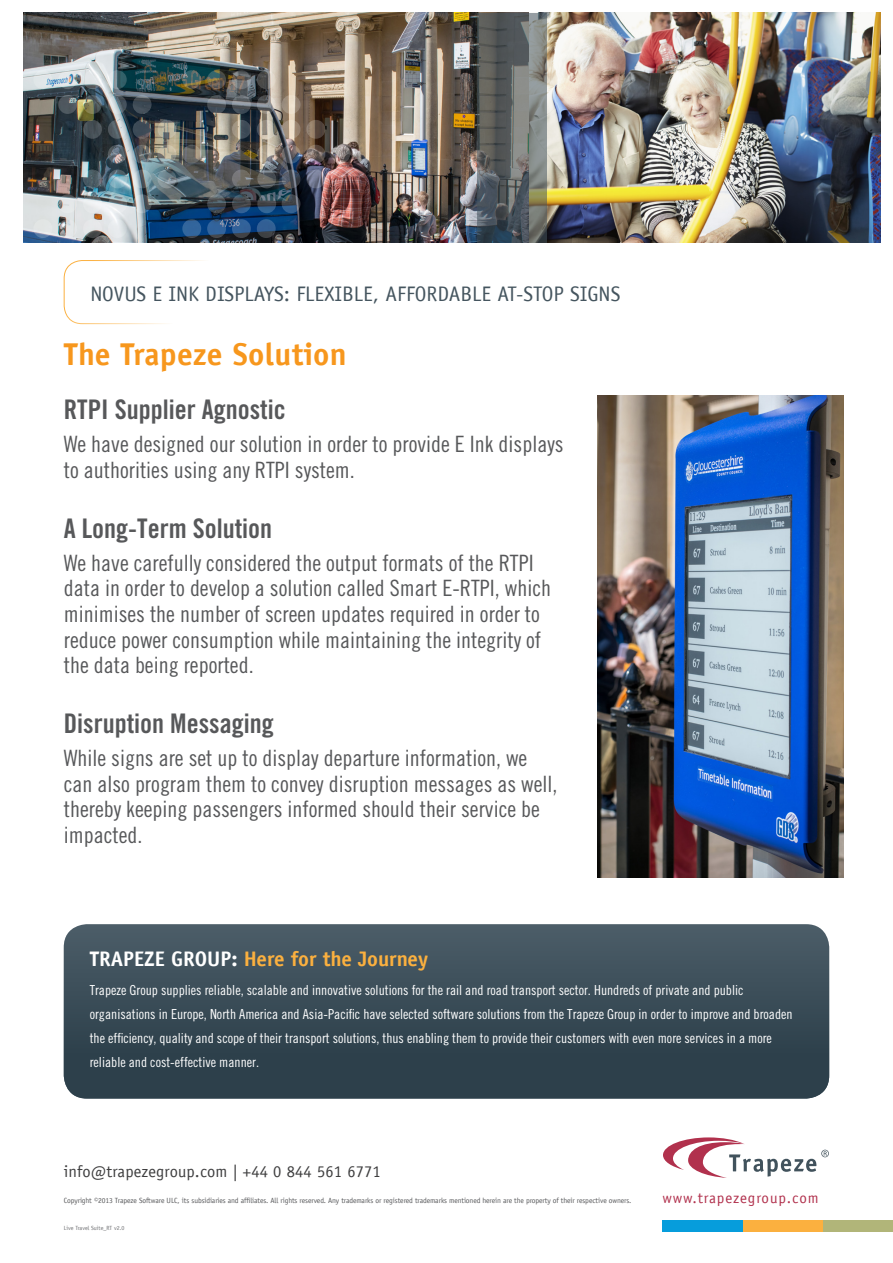
<style>
.page{position:relative;width:893px;height:1263px;background:#fff}
.page>*{position:absolute;margin:0;border:0;box-sizing:border-box;transform-origin:0 0}
.t1{font:700 31.5px "Officina Sans LT";letter-spacing:.01em;color:#f7971d}
.t2{font:27px "Trade Gothic Bold Cond Twenty";color:#57585a}
.t3{font:22.5px/25.5px "Trade Gothic Cond Eighteen";color:#57585a}
.t4{font:21px "Officina Sans LT";color:#45555f}
.t5{font:700 21px "Officina Sans LT";color:#fbb03f}
.t6{font:16.5px "Officina Sans LT";letter-spacing:.01em;color:#3e3e3f}
.t7{font:15px "Officina Sans LT";letter-spacing:.06em;color:#b1314d}
.t8{font:13.8px/24px "Trade Gothic Cond Eighteen";color:#fff}
.t9{font:7.5px "Officina Sans LT";letter-spacing:-.01em;color:#57585a}
.t10{font:6px "Officina Sans LT";color:#6f7073}
.s1{color:#fff}
</style>
<div class="page">
<div style="left:64px;top:260px;width:765px;height:64px;border:1px solid #fbb03f;border-radius:18px"></div>
<img style="left:24px;top:13px;width:856px;height:229px">
<svg style="left:477px;top:13px;width:69px;height:229px;background:#626767"></svg>
<svg style="left:663px;top:1137px;width:166px;height:41px"></svg>
<div style="left:662px;top:1220px;width:82px;height:11px;background:#069ddc"></div>
<div style="left:744px;top:1220px;width:81px;height:11px;background:#fbb03f"></div>
<div style="left:824px;top:1220px;width:69px;height:11px;background:#b1b579"></div>
<svg style="left:257px;top:219px;width:19px;height:19px"></svg>
<svg style="left:257px;top:194px;width:19px;height:19px"></svg>
<svg style="left:282px;top:194px;width:18px;height:19px"></svg>
<svg style="left:207px;top:194px;width:19px;height:19px"></svg>
<svg style="left:232px;top:194px;width:19px;height:19px"></svg>
<svg style="left:182px;top:219px;width:19px;height:19px"></svg>
<svg style="left:232px;top:170px;width:19px;height:18px"></svg>
<svg style="left:257px;top:170px;width:19px;height:18px"></svg>
<svg style="left:282px;top:170px;width:18px;height:18px"></svg>
<svg style="left:306px;top:170px;width:19px;height:18px"></svg>
<svg style="left:232px;top:70px;width:19px;height:19px"></svg>
<svg style="left:232px;top:219px;width:19px;height:19px"></svg>
<svg style="left:207px;top:219px;width:19px;height:19px"></svg>
<svg style="left:182px;top:70px;width:19px;height:19px"></svg>
<svg style="left:257px;top:145px;width:19px;height:19px"></svg>
<svg style="left:282px;top:145px;width:18px;height:19px"></svg>
<svg style="left:306px;top:145px;width:19px;height:19px"></svg>
<svg style="left:331px;top:145px;width:19px;height:19px"></svg>
<svg style="left:207px;top:95px;width:19px;height:19px"></svg>
<svg style="left:232px;top:95px;width:19px;height:19px"></svg>
<svg style="left:207px;top:70px;width:19px;height:19px"></svg>
<svg style="left:232px;top:120px;width:19px;height:19px"></svg>
<svg style="left:257px;top:120px;width:19px;height:19px"></svg>
<svg style="left:282px;top:120px;width:18px;height:19px"></svg>
<svg style="left:306px;top:120px;width:19px;height:19px"></svg>
<svg style="left:257px;top:95px;width:19px;height:19px"></svg>
<svg style="left:282px;top:95px;width:18px;height:19px"></svg>
<svg style="left:257px;top:70px;width:19px;height:19px"></svg>
<svg style="left:108px;top:219px;width:19px;height:19px"></svg>
<svg style="left:108px;top:194px;width:19px;height:19px"></svg>
<svg style="left:133px;top:194px;width:19px;height:19px"></svg>
<svg style="left:58px;top:194px;width:19px;height:19px"></svg>
<svg style="left:83px;top:194px;width:19px;height:19px"></svg>
<svg style="left:33px;top:219px;width:19px;height:19px"></svg>
<svg style="left:83px;top:170px;width:19px;height:18px"></svg>
<svg style="left:108px;top:170px;width:19px;height:18px"></svg>
<svg style="left:133px;top:170px;width:19px;height:18px"></svg>
<svg style="left:158px;top:170px;width:18px;height:18px"></svg>
<svg style="left:83px;top:70px;width:19px;height:19px"></svg>
<svg style="left:83px;top:219px;width:19px;height:19px"></svg>
<svg style="left:58px;top:219px;width:19px;height:19px"></svg>
<svg style="left:33px;top:70px;width:19px;height:19px"></svg>
<svg style="left:108px;top:145px;width:19px;height:19px"></svg>
<svg style="left:133px;top:145px;width:19px;height:19px"></svg>
<svg style="left:158px;top:145px;width:18px;height:19px"></svg>
<svg style="left:182px;top:145px;width:19px;height:19px"></svg>
<svg style="left:58px;top:95px;width:19px;height:19px"></svg>
<svg style="left:83px;top:95px;width:19px;height:19px"></svg>
<svg style="left:58px;top:70px;width:19px;height:19px"></svg>
<svg style="left:83px;top:120px;width:19px;height:19px"></svg>
<svg style="left:108px;top:120px;width:19px;height:19px"></svg>
<svg style="left:133px;top:120px;width:19px;height:19px"></svg>
<svg style="left:158px;top:120px;width:18px;height:19px"></svg>
<svg style="left:108px;top:95px;width:19px;height:19px"></svg>
<svg style="left:133px;top:95px;width:19px;height:19px"></svg>
<svg style="left:108px;top:70px;width:19px;height:19px"></svg>
<div style="left:64px;top:924px;width:765px;height:174px;background:linear-gradient(to bottom,#4a5c67,#283b46);border-radius:23px"></div>
<img style="left:597px;top:395px;width:246px;height:482px">
<p class="t4" style="left:91px;top:281px;width:531px">NOVUS E INK DISPLAYS: FLEXIBLE, AFFORDABLE AT-STOP SIGNS</p>
<p class="t1" style="left:64px;top:334px;width:285px">The Trapeze Solution</p>
<p class="t2" style="left:64px;top:393px;width:223px">RTPI Supplier Agnostic</p>
<p class="t3" style="left:64px;top:431px;width:501px">We have designed our solution in order to provide E Ink displays to authorities using any RTPI system.</p>
<p class="t2" style="left:64px;top:512px;width:210px">A Long-Term Solution</p>
<p class="t3" style="left:64px;top:550px;width:489px">We have carefully considered the output formats of the RTPI data in order to develop a solution called Smart E-RTPI, which minimises the number of screen updates required in order to reduce power consumption while maintaining the integrity of the data being reported.</p>
<p class="t2" style="left:64px;top:707px;width:211px">Disruption Messaging</p>
<p class="t3" style="left:64px;top:745px;width:495px">While signs are set up to display departure information, we can also program them to convey disruption messages as well, thereby keeping passengers informed should their service be impacted.</p>
<p class="t5" style="left:90px;top:946px;width:340px"><span class="s1">TRAPEZE GROUP:</span> Here for the Journey</p>
<p class="t8" style="left:90px;top:978px;width:704px">Trapeze Group supplies reliable, scalable and innovative solutions for the rail and road transport sector. Hundreds of private and public organisations in Europe, North America and Asia-Pacific have selected software solutions from the Trapeze Group in order to improve and broaden the efficiency, quality and scope of their transport solutions, thus enabling them to provide their customers with even more services in a more reliable and cost-effective manner.</p>
<p class="t6" style="left:64px;top:1162px;width:319px">info@trapezegroup.com | +44 0 844 561 6771</p>
<p class="t9" style="left:64px;top:1196px;width:569px">Copyright ©2013 Trapeze Software ULC, its subsidiaries and affiliates. All rights reserved. Any trademarks or registered trademarks mentioned herein are the property of their respective owners.</p>
<p class="t7" style="left:662px;top:1189px;width:158px">www.trapezegroup.com</p>
<p class="t10" style="left:64px;top:1224px;width:62px">Live Travel Suite_RT v2.0</p>
</div>
